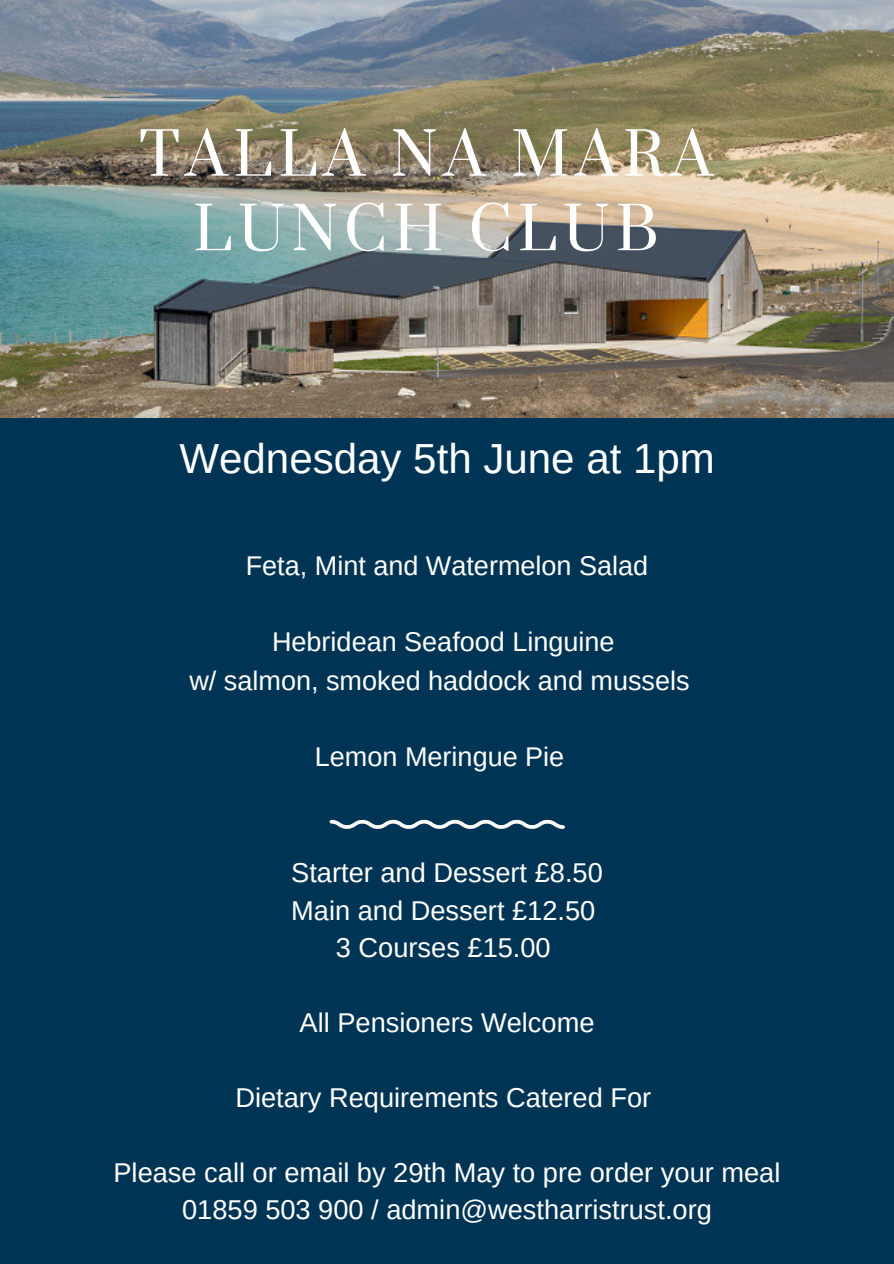
<style>
.page{position:relative;width:894px;height:1264px;background:#fff}
.page>*{position:absolute;margin:0;border:0;box-sizing:border-box;transform-origin:0 0}
.t1{font:58.05px/74.4px "Prata";letter-spacing:.1em;color:#fff;text-align:center}
.t2{font:42px "Arimo";color:#fff}
.t3{font:27.15px/37.3px "Arimo";color:#fff;text-align:center}
.t4{font:27px/38.2px "Arimo";color:#fff;text-align:center}
</style>
<div class="page">
<div style="left:0;top:0;width:893px;height:1263px;background:#003454"></div>
<img style="left:0;top:0;width:893px;height:418px">
<svg style="left:329px;top:819px;width:235px;height:9px"></svg>
<h1 class="t1" style="left:139px;top:120px;width:575px">TALLA NA MARA<br>LUNCH CLUB</h1>
<h2 class="t2" style="left:179px;top:435px;width:537px">Wednesday 5th June at 1pm</h2>
<p class="t4" style="left:246px;top:546px;width:404px">Feta, Mint and Watermelon Salad</p>
<p class="t4" style="left:189px;top:622px;width:501px">Hebridean Seafood Linguine<br>w/ salmon, smoked haddock and mussels</p>
<p class="t4" style="left:315px;top:737px;width:251px">Lemon Meringue Pie</p>
<p class="t3" style="left:291px;top:854px;width:313px">Starter and Dessert £8.50<br>Main and Dessert £12.50<br>3 Courses £15.00</p>
<p class="t3" style="left:299px;top:1003px;width:296px">All Pensioners Welcome</p>
<p class="t3" style="left:235px;top:1078px;width:417px">Dietary Requirements Catered For</p>
<p class="t3" style="left:113px;top:1153px;width:668px">Please call or email by 29th May to pre order your meal<br>01859 503 900 / admin@westharristrust.org</p>
</div>
